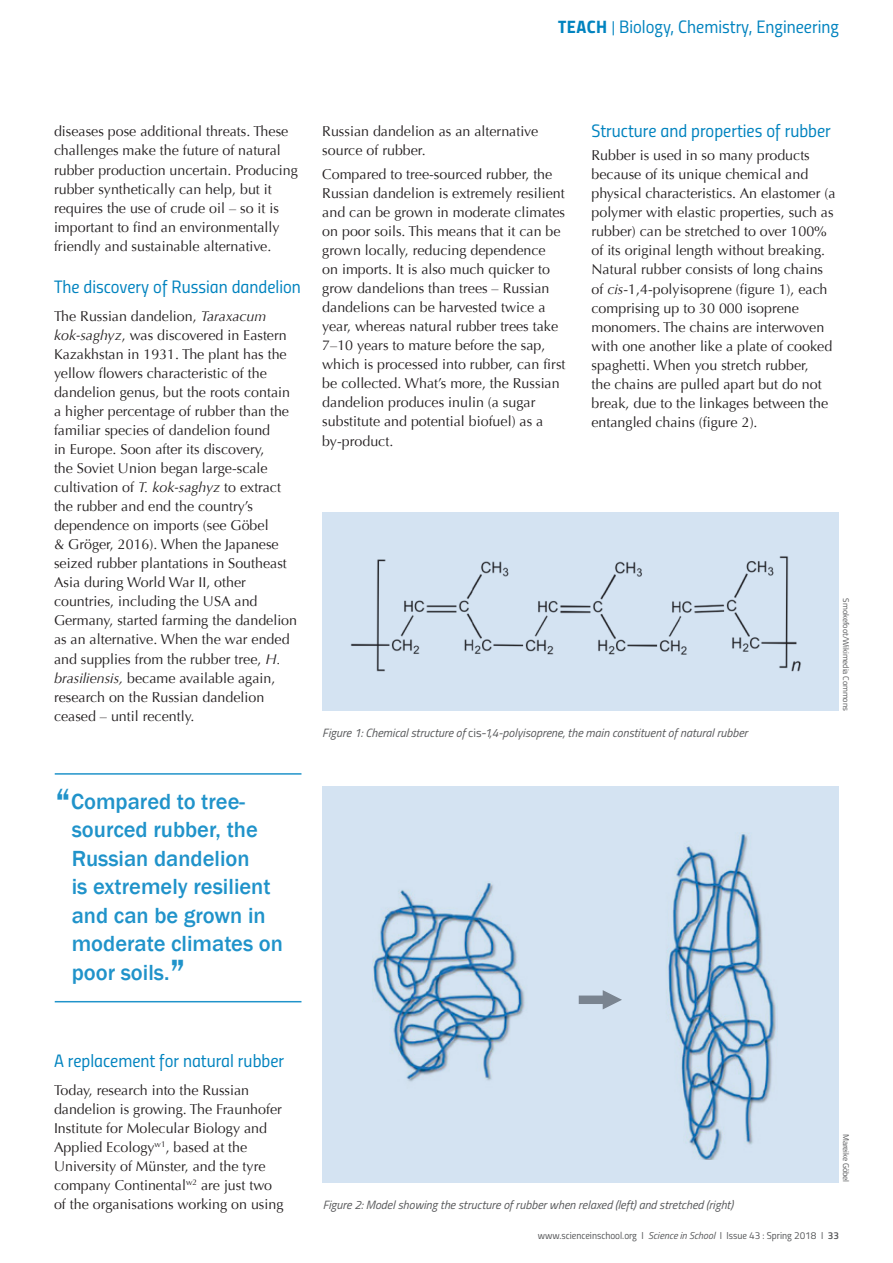
<style>
.page{position:relative;width:893px;height:1263px;background:#fff}
.page>*{position:absolute;margin:0;border:0;box-sizing:border-box;transform-origin:0 0}
.t1{font:500 22.5px/28.5px "Franklin Gothic";color:#2093ca}
.t2{font:18px "Titillium Regular Upright";color:#0083bf}
.t3{font:14.25px/19px "Optima";color:#231f20}
.t4{font:italic 12px "Titillium Web";color:#57585a}
.t5{font:10.05px "Titillium Regular Upright";color:#57585a}
.t6{font:8.25px "Titillium Web";letter-spacing:-.01em;color:#57585a}
.s1{font-family:"Titillium Bold Upright"}
.s2{font-size:15px}
.s3{font-style:italic}
.s4{font-size:43.5px}
.s5{font-style:normal}
.s6{font-family:"Titillium Web";font-style:italic}
.s7{font-family:"Titillium Semibold Upright"}
</style>
<div class="page">
<div style="left:323px;top:512px;width:516px;height:199px;background:#d4e3f2"></div>
<div style="left:323px;top:786px;width:516px;height:396px;background:#d4e3f2"></div>
<img style="left:350px;top:556px;width:451px;height:116px">
<hr style="left:55px;top:773px;width:246px;height:2px;background:#2093ca">
<hr style="left:55px;top:1001px;width:246px;height:1px;background:#2093ca">
<img style="left:373px;top:881px;width:152px;height:201px">
<img style="left:666px;top:832px;width:110px;height:327px">
<svg style="left:579px;top:990px;width:43px;height:19px"></svg>
<p class="t2" style="left:558px;top:14px;width:282px"><span class="s1">TEACH</span> <span class="s2">|</span> Biology, Chemistry, Engineering</p>
<p class="t3" style="left:54px;top:122px;width:245px">diseases pose additional threats. These challenges make the future of natural rubber production uncertain. Producing rubber synthetically can help, but it requires the use of crude oil – so it is important to find an environmentally friendly and sustainable alternative.</p>
<p class="t2" style="left:54px;top:273px;width:248px">The discovery of Russian dandelion</p>
<p class="t3" style="left:54px;top:306px;width:245px">The Russian dandelion, <span class="s3">Taraxacum kok-saghyz</span>, was discovered in Eastern Kazakhstan in 1931. The plant has the yellow flowers characteristic of the dandelion genus, but the roots contain a higher percentage of rubber than the familiar species of dandelion found<br>in Europe. Soon after its discovery,<br>the Soviet Union began large-scale cultivation of <span class="s3">T. kok-saghyz</span> to extract the rubber and end the country’s dependence on imports (see Göbel<br>&amp; Gröger, 2016). When the Japanese seized rubber plantations in Southeast Asia during World War II, other countries, including the USA and Germany, started farming the dandelion as an alternative. When the war ended and supplies from the rubber tree, <span class="s3">H. brasiliensis,</span> became available again, research on the Russian dandelion ceased – until recently.</p>
<h1 class="t1" style="left:72px;top:787px;width:213px;text-indent:-17px"><span class="s4">“</span>Compared to tree&shy;sourced rubber, the<br>Russian dandelion<br>is extremely resilient and can be grown in moderate climates on poor soils.<span class="s4">”</span></h1>
<p class="t3" style="left:322px;top:122px;width:217px">Russian dandelion as an alternative source of rubber.</p>
<p class="t3" style="left:322px;top:165px;width:245px">Compared to tree-sourced rubber, the Russian dandelion is extremely resilient and can be grown in moderate climates on poor soils. This means that it can be grown locally, reducing dependence<br>on imports. It is also much quicker to grow dandelions than trees – Russian dandelions can be harvested twice a year, whereas natural rubber trees take 7–10 years to mature before the sap, which is processed into rubber, can first be collected. What’s more, the Russian dandelion produces inulin (a sugar substitute and potential biofuel) as a by-product.</p>
<p class="t2" style="left:591px;top:117px;width:241px">Structure and properties of rubber</p>
<p class="t3" style="left:591px;top:146px;width:246px">Rubber is used in so many products because of its unique chemical and physical characteristics. An elastomer (a polymer with elastic properties, such as rubber) can be stretched to over 100% of its original length without breaking.<br>Natural rubber consists of long chains of <span class="s3">cis</span>-1,4-polyisoprene (figure 1), each comprising up to 30 000 isoprene monomers. The chains are interwoven with one another like a plate of cooked spaghetti. When you stretch rubber,<br>the chains are pulled apart but do not break, due to the linkages between the entangled chains (figure 2).</p>
<p class="t4" style="left:322px;top:723px;width:427px">Figure 1: Chemical structure of <span class="s5">cis-</span>1,4-polyisoprene, the main constituent of natural rubber</p>
<p class="t6" style="left:852px;top:598px;width:114px;rotate:90deg">Smokefoot/Wikimedia Commons</p>
<p class="t2" style="left:54px;top:1047px;width:232px">A replacement for natural rubber</p>
<p class="t3" style="left:54px;top:1080px;width:231px">Today, research into the Russian dandelion is growing. The Fraunhofer Institute for Molecular Biology and Applied Ecology<sup>w1</sup>, based at the University of Münster, and the tyre company Continental<sup>w2</sup> are just two of the organisations working on using</p>
<p class="t4" style="left:323px;top:1196px;width:412px">Figure 2: Model showing the structure of rubber when relaxed (left) and stretched (right)</p>
<p class="t6" style="left:852px;top:1134px;width:50px;rotate:90deg">Mareike Göbel</p>
<p class="t5" style="left:538px;top:1228px;width:303px">www.scienceinschool.org I <span class="s6">Science in School</span> I Issue 43 : Spring 2018 I <span class="s7">33</span></p>
</div>
